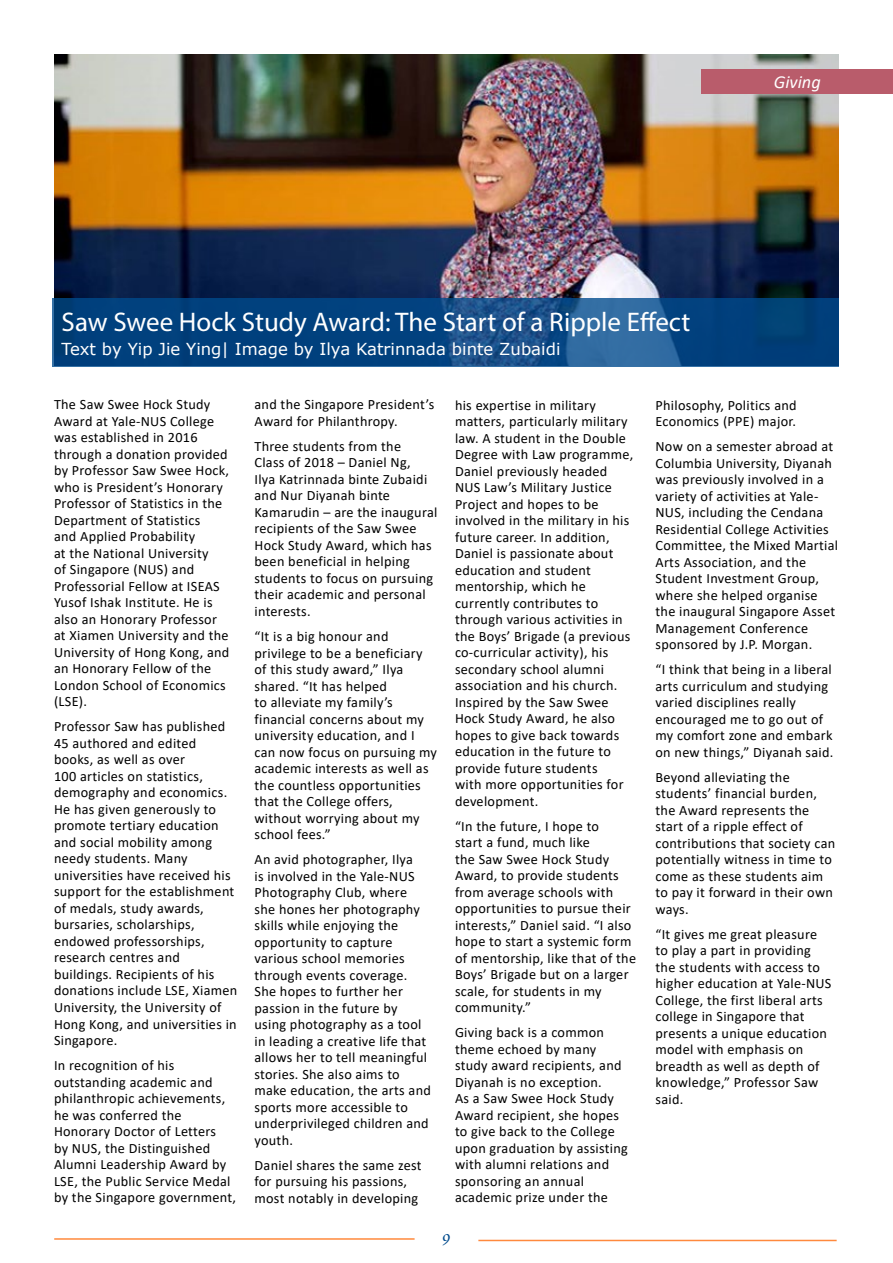
<style>
.page{position:relative;width:893px;height:1263px;background:#fff}
.page>*{position:absolute;margin:0;border:0;box-sizing:border-box;transform-origin:0 0}
.t1{font:27px "Myriad Pro";color:#fff}
.t2{font:italic 18.3px "Calibri";color:#fff}
.t3{font:italic 18px "Yale Design";color:#004b8d}
.t4{font:16.5px "Verdana";color:#fff}
.t5{font:14.25px/16.5px "Calibri";letter-spacing:.02em;color:#000}
</style>
<div class="page">
<hr style="left:54px;top:1238px;width:361px;height:2px;background:#ff893d">
<hr style="left:478px;top:1240px;width:359px;height:1px;background:#ff893d">
<img style="left:54px;top:54px;width:785px;height:245px">
<svg style="left:52px;top:299px;width:787px;height:68px;background:#0b4883"></svg>
<div style="left:702px;top:69px;width:191px;height:24px;background:#b95c6b"></div>
<p class="t2" style="left:774px;top:69px;width:48px">Giving</p>
<h1 class="t1" style="left:62px;top:305px;width:630px">Saw Swee Hock Study Award: The Start of a Ripple Effect</h1>
<p class="t4" style="left:62px;top:338px;width:500px">Text by Yip Jie Ying| Image by Ilya Katrinnada binte Zubaidi</p>
<p class="t5" style="left:54px;top:396px;width:177px">The Saw Swee Hock Study<br>Award at Yale-NUS College was established in 2016 through a donation provided by Professor Saw Swee Hock, who is President’s Honorary<br>Professor of Statistics in the<br>Department of Statistics<br>and Applied Probability<br>at the National University<br>of Singapore (NUS) and<br>Professorial Fellow at ISEAS<br>Yusof Ishak Institute. He is also an Honorary Professor at Xiamen University and the<br>University of Hong Kong, and an Honorary Fellow of the<br>London School of Economics (LSE).</p>
<p class="t5" style="left:54px;top:718px;width:185px">Professor Saw has published<br>45 authored and edited books, as well as over<br>100 articles on statistics, demography and economics.<br>He has given generously to promote tertiary education and social mobility among needy students. Many universities have received his support for the establishment of medals, study awards, bursaries, scholarships, endowed professorships, research centres and buildings. Recipients of his donations include LSE, Xiamen<br>University, the University of<br>Hong Kong, and universities in<br>Singapore.</p>
<p class="t5" style="left:54px;top:1057px;width:184px">In recognition of his outstanding academic and philanthropic achievements, he was conferred the<br>Honorary Doctor of Letters<br>by NUS, the Distinguished<br>Alumni Leadership Award by<br>LSE, the Public Service Medal by the Singapore government,</p>
<p class="t5" style="left:254px;top:396px;width:181px">and the Singapore President’s<br>Award for Philanthropy.</p>
<p class="t5" style="left:254px;top:438px;width:184px">Three students from the<br>Class of 2018 – Daniel Ng,<br>Ilya Katrinnada binte Zubaidi and Nur Diyanah binte<br>Kamarudin – are the inaugural recipients of the Saw Swee<br>Hock Study Award, which has been beneficial in helping students to focus on pursuing their academic and personal interests.</p>
<p class="t5" style="left:254px;top:628px;width:184px">“It is a big honour and privilege to be a beneficiary of this study award,” Ilya shared. “It has helped<br>to alleviate my family’s financial concerns about my university education, and I can now focus on pursuing my academic interests as well as the countless opportunities that the College offers, without worrying about my school fees.”</p>
<p class="t5" style="left:254px;top:851px;width:178px">An avid photographer, Ilya<br>is involved in the Yale-NUS<br>Photography Club, where she hones her photography skills while enjoying the opportunity to capture various school memories through events coverage.<br>She hopes to further her passion in the future by using photography as a tool in leading a creative life that allows her to tell meaningful stories. She also aims to make education, the arts and sports more accessible to underprivileged children and youth.</p>
<p class="t5" style="left:254px;top:1156px;width:169px">Daniel shares the same zest for pursuing his passions, most notably in developing</p>
<p class="t5" style="left:455px;top:396px;width:180px">his expertise in military matters, particularly military law. A student in the Double<br>Degree with Law programme,<br>Daniel previously headed<br>NUS Law’s Military Justice<br>Project and hopes to be involved in the military in his future career. In addition,<br>Daniel is passionate about education and student mentorship, which he currently contributes to through various activities in the Boys’ Brigade (a previous co-curricular activity), his secondary school alumni association and his church.<br>Inspired by the Saw Swee<br>Hock Study Award, he also hopes to give back towards education in the future to provide future students<br>with more opportunities for development.</p>
<p class="t5" style="left:455px;top:817px;width:183px">“In the future, I hope to<br>start a fund, much like<br>the Saw Swee Hock Study<br>Award, to provide students from average schools with opportunities to pursue their interests,” Daniel said. “I also hope to start a systemic form of mentorship, like that of the<br>Boys’ Brigade but on a larger scale, for students in my community.”</p>
<p class="t5" style="left:455px;top:1024px;width:174px">Giving back is a common theme echoed by many study award recipients, and<br>Diyanah is no exception.<br>As a Saw Swee Hock Study<br>Award recipient, she hopes to give back to the College upon graduation by assisting with alumni relations and sponsoring an annual academic prize under the</p>
<p class="t3" style="left:442px;top:1226px;width:10px">9</p>
<p class="t5" style="left:655px;top:396px;width:143px">Philosophy, Politics and<br>Economics (PPE) major.</p>
<p class="t5" style="left:655px;top:438px;width:184px">Now on a semester abroad at<br>Columbia University, Diyanah was previously involved in a variety of activities at Yale-<br>NUS, including the Cendana<br>Residential College Activities<br>Committee, the Mixed Martial<br>Arts Association, and the<br>Student Investment Group, where she helped organise the inaugural Singapore Asset<br>Management Conference sponsored by J.P. Morgan.</p>
<p class="t5" style="left:655px;top:661px;width:179px">“I think that being in a liberal arts curriculum and studying varied disciplines really encouraged me to go out of my comfort zone and embark on new things,” Diyanah said.</p>
<p class="t5" style="left:655px;top:768px;width:181px">Beyond alleviating the students’ financial burden, the Award represents the start of a ripple effect of contributions that society can potentially witness in time to come as these students aim to pay it forward in their own ways.</p>
<p class="t5" style="left:655px;top:925px;width:177px">“It gives me great pleasure to play a part in providing the students with access to higher education at Yale-NUS<br>College, the first liberal arts college in Singapore that presents a unique education model with emphasis on breadth as well as depth of knowledge,” Professor Saw said.</p>
</div>
